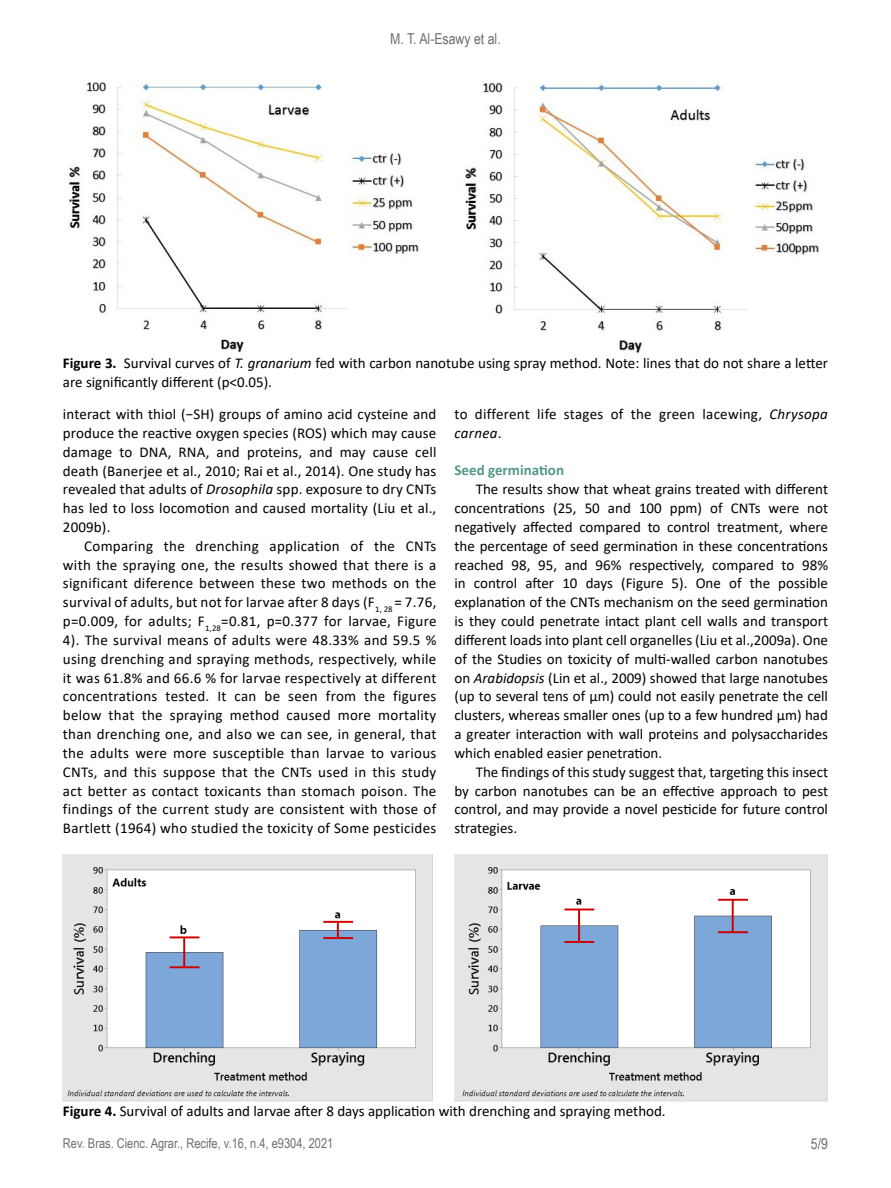
<style>
.page{position:relative;width:891px;height:1188px;background:#fff}
.page>*{position:absolute;margin:0;border:0;box-sizing:border-box;transform-origin:0 0}
.t1{font:15px/18.9px "Calibri";color:#000;text-align:justify}
.t2{font:15px/18.8px "Calibri";letter-spacing:.02em;color:#000}
.t3{font:15px "Arial Narrow";color:#706f6f}
.t4{font:700 15px "Calibri";color:#549788}
.t5{font:13.5px "Arial Narrow";color:#706f6f}
.s1{font-weight:700}
.s2{font-style:italic}
</style>
<div class="page">
<img style="left:69px;top:82px;width:750px;height:271px">
<img style="left:63px;top:855px;width:765px;height:247px">
<p class="t3" style="left:390px;top:28px;width:112px">M. T. Al-Esawy et al.</p>
<p class="t1" style="left:63px;top:353px;width:767px"><span class="s1">Figure 3.</span> Survival curves of <span class="s2">T. granarium</span> fed with carbon nanotube using spray method. Note: lines that do not share a letter are significantly different (p&lt;0.05).</p>
<p class="t1" style="left:63px;top:404px;width:375px">interact with thiol (−SH) groups of amino acid cysteine and produce the reactive oxygen species (ROS) which may cause damage to DNA, RNA, and proteins, and may cause cell death (Banerjee et al., 2010; Rai et al., 2014). One study has revealed that adults of <span class="s2">Drosophila</span> spp. exposure to dry CNTs has led to loss locomotion and caused mortality (Liu et al., 2009b).</p>
<p class="t1" style="left:63px;top:536px;width:375px;text-indent:21px">Comparing the drenching application of the CNTs with the spraying one, the results showed that there is a significant diference between these two methods on the survival of adults, but not for larvae after 8 days (F<sub>1,</sub> <sub>28</sub> = 7.76, p=0.009, for adults; F<sub>1,28</sub>=0.81, p=0.377 for larvae, Figure 4). The survival means of adults were 48.33% and 59.5 % using drenching and spraying methods, respectively, while it was 61.8% and 66.6 % for larvae respectively at different concentrations tested. It can be seen from the figures below that the spraying method caused more mortality than drenching one, and also we can see, in general, that the adults were more susceptible than larvae to various CNTs, and this suppose that the CNTs used in this study act better as contact toxicants than stomach poison. The findings of the current study are consistent with those of Bartlett (1964) who studied the toxicity of Some pesticides</p>
<p class="t2" style="left:454px;top:404px;width:375px">to different life stages of the green lacewing, <span class="s2">Chrysopa carnea</span>.</p>
<p class="t4" style="left:454px;top:460px;width:111px">Seed germination</p>
<p class="t1" style="left:454px;top:480px;width:375px;text-indent:21px">The results show that wheat grains treated with different concentrations (25, 50 and 100 ppm) of CNTs were not negatively affected compared to control treatment, where the percentage of seed germination in these concentrations reached 98, 95, and 96% respectively, compared to 98% in control after 10 days (Figure 5). One of the possible explanation of the CNTs mechanism on the seed germination is they could penetrate intact plant cell walls and transport different loads into plant cell organelles (Liu et al.,2009a). One of the Studies on toxicity of multi-walled carbon nanotubes on <span class="s2">Arabidopsis</span> (Lin et al., 2009) showed that large nanotubes (up to several tens of μm) could not easily penetrate the cell clusters, whereas smaller ones (up to a few hundred μm) had a greater interaction with wall proteins and polysaccharides which enabled easier penetration.</p>
<p class="t1" style="left:454px;top:762px;width:375px;text-indent:21px">The findings of this study suggest that, targeting this insect by carbon nanotubes can be an effective approach to pest control, and may provide a novel pesticide for future control strategies.</p>
<p class="t1" style="left:63px;top:1101px;width:604px"><span class="s1">Figure 4.</span> Survival of adults and larvae after 8 days application with drenching and spraying method.</p>
<p class="t5" style="left:63px;top:1134px;width:272px">Rev. Bras. Cienc. Agrar., Recife, v.16, n.4, e9304, 2021</p>
<p class="t3" style="left:811px;top:1133px;width:19px">5/9</p>
</div>
